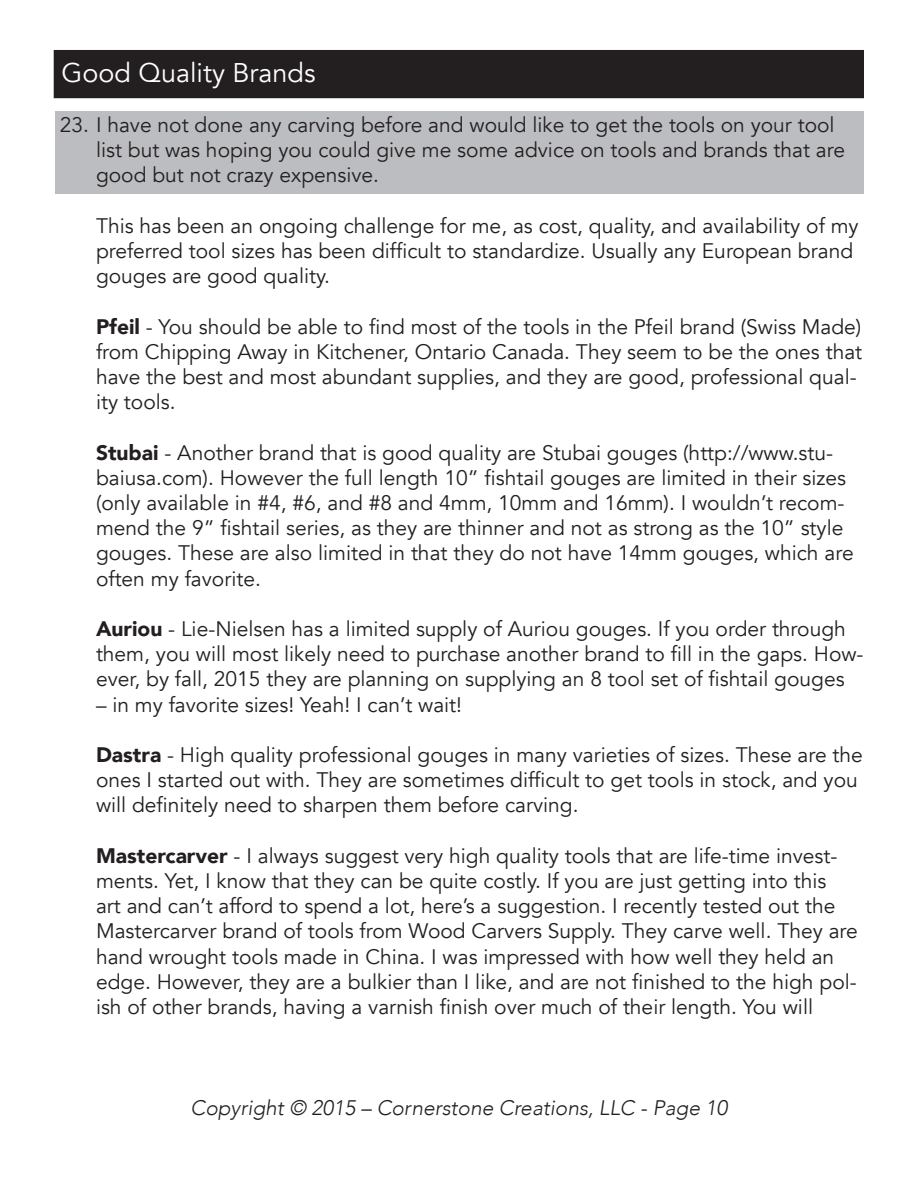
<style>
.page{position:relative;width:918px;height:1188px;background:#fff}
.page>*{position:absolute;margin:0;border:0;box-sizing:border-box;transform-origin:0 0}
.t1{font:27px "Avenir";color:#fff}
.t2{font:21px/25.2px "Avenir";color:#231f20}
.t3{font:italic 300 21px "Avenir";color:#231f20}
.s1{font-weight:900}
</style>
<div class="page">
<div style="left:54px;top:51px;width:809px;height:46px;background:#231f20"></div>
<div style="left:54px;top:50px;width:810px;height:48px;border:2px solid #231f20"></div>
<div style="left:55px;top:111px;width:809px;height:82px;background:#bcbdc0"></div>
<p class="t1" style="left:62px;top:56px;width:256px">Good Quality Brands</p>
<p class="t2" style="left:96px;top:112px;width:751px;text-indent:-36px">23. I have not done any carving before and would like to get the tools on your tool list but was hoping you could give me some advice on tools and brands that are good but not crazy expensive.</p>
<p class="t2" style="left:96px;top:213px;width:764px">This has been an ongoing challenge for me, as cost, quality, and availability of my preferred tool sizes has been difficult to standardize. Usually any European brand gouges are good quality.</p>
<p class="t2" style="left:96px;top:314px;width:768px"><span class="s1">Pfeil</span> - You should be able to find most of the tools in the Pfeil brand (Swiss Made) from Chipping Away in Kitchener, Ontario Canada. They seem to be the ones that have the best and most abundant supplies, and they are good, professional qual&shy;ity tools.</p>
<p class="t2" style="left:96px;top:440px;width:759px"><span class="s1">Stubai</span> - Another brand that is good quality are Stubai gouges (http://www.stu&shy;baiusa.com). However the full length 10” fishtail gouges are limited in their sizes (only available in #4, #6, and #8 and 4mm, 10mm and 16mm). I wouldn’t recom&shy;mend the 9” fishtail series, as they are thinner and not as strong as the 10” style gouges. These are also limited in that they do not have 14mm gouges, which are often my favorite.</p>
<p class="t2" style="left:96px;top:616px;width:769px"><span class="s1">Auriou</span> - Lie-Nielsen has a limited supply of Auriou gouges. If you order through them, you will most likely need to purchase another brand to fill in the gaps. How&shy;ever, by fall, 2015 they are planning on supplying an 8 tool set of fishtail gouges</p>
<p class="t2" style="left:96px;top:692px;width:368px">– in my favorite sizes! Yeah! I can’t wait!</p>
<p class="t2" style="left:96px;top:742px;width:768px"><span class="s1">Dastra</span> - High quality professional gouges in many varieties of sizes. These are the ones I started out with. They are sometimes difficult to get tools in stock, and you will definitely need to sharpen them before carving.</p>
<p class="t2" style="left:96px;top:843px;width:763px"><span class="s1">Mastercarver</span> - I always suggest very high quality tools that are life-time invest&shy;ments. Yet, I know that they can be quite costly. If you are just getting into this<br>art and can’t afford to spend a lot, here’s a suggestion. I recently tested out the Mastercarver brand of tools from Wood Carvers Supply. They carve well. They are hand wrought tools made in China. I was impressed with how well they held an edge. However, they are a bulkier than I like, and are not finished to the high pol&shy;ish of other brands, having a varnish finish over much of their length. You will</p>
<p class="t3" style="left:191px;top:1095px;width:538px">Copyright © 2015 – Cornerstone Creations, LLC - Page 10</p>
</div>
